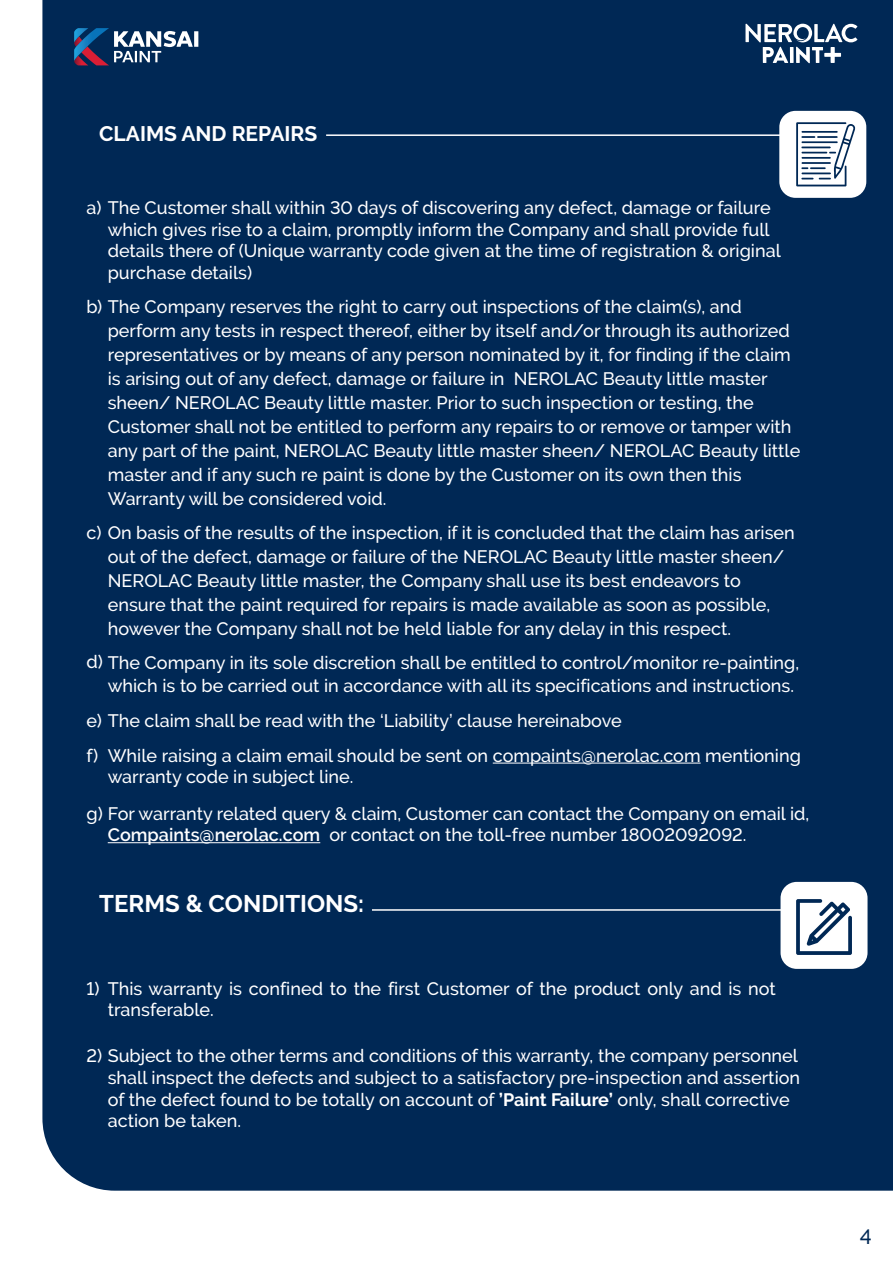
<style>
.page{position:relative;width:893px;height:1263px;background:#fff}
.page>*{position:absolute;margin:0;border:0;box-sizing:border-box;transform-origin:0 0}
.t1{font:700 24px "Raleway";color:#fff}
.t2{font:700 21px "Raleway";color:#fff}
.t3{font:500 20.7px "Raleway";color:#002855}
.t4{font:500 18px/24px "Raleway";color:#fff}
.s1{font-weight:600}
.s2{font-weight:700}
</style>
<div class="page">
<div style="left:42px;top:0;width:851px;height:1191px;background:#002855"></div>
<div style="left:779px;top:111px;width:87px;height:87px;background:#fff;border-radius:16px"></div>
<svg style="left:796px;top:122px;width:59px;height:64px"></svg>
<hr style="left:326px;top:134px;width:465px;height:2px;background:#fff">
<svg style="left:745px;top:24px;width:112px;height:39px"></svg>
<svg style="left:74px;top:28px;width:124px;height:37px"></svg>
<div style="left:780px;top:882px;width:87px;height:87px;background:#fff;border-radius:16px"></div>
<hr style="left:372px;top:909px;width:424px;height:2px;background:#fff">
<svg style="left:796px;top:899px;width:56px;height:56px"></svg>
<hr style="left:493px;top:763px;width:208px;height:1px;background:#fff">
<hr style="left:108px;top:842px;width:212px;height:1px;background:#fff">
<p class="t2" style="left:99px;top:122px;width:220px">CLAIMS AND REPAIRS</p>
<p class="t4" style="left:108px;top:197px;width:675px;line-height:21.6px;text-indent:-21px">a) The Customer shall within 30 days of discovering any defect, damage or failure which gives rise to a claim, promptly inform the Company and shall provide full details there of (Unique warranty code given at the time of registration &amp; original purchase details)</p>
<p class="t4" style="left:108px;top:295px;width:694px;text-indent:-21px">b) The Company reserves the right to carry out inspections of the claim(s), and perform any tests in respect thereof, either by itself and/or through its authorized representatives or by means of any person nominated by it, for finding if the claim is arising out of any defect, damage or failure in NEROLAC Beauty little master sheen/ NEROLAC Beauty little master. Prior to such inspection or testing, the Customer shall not be entitled to perform any repairs to or remove or tamper with any part of the paint, NEROLAC Beauty little master sheen/ NEROLAC Beauty little master and if any such re paint is done by the Customer on its own then this Warranty will be considered void.</p>
<p class="t4" style="left:108px;top:520px;width:689px;text-indent:-21px">c) On basis of the results of the inspection, if it is concluded that the claim has arisen out of the defect, damage or failure of the NEROLAC Beauty little master sheen/ NEROLAC Beauty little master, the Company shall use its best endeavors to ensure that the paint required for repairs is made available as soon as possible, however the Company shall not be held liable for any delay in this respect.</p>
<p class="t4" style="left:86px;top:650px;width:714px;text-align:right">d) The Company in its sole discretion shall be entitled to control/monitor re-painting, which is to be carried out in accordance with all its specifications and instructions.</p>
<p class="t4" style="left:86px;top:708px;width:537px">e) The claim shall be read with the ‘Liability’ clause hereinabove</p>
<p class="t4" style="left:108px;top:744px;width:695px;line-height:21.6px;text-indent:-21px">f) While raising a claim email should be sent on compaints@nerolac.com mentioning warranty code in subject line.</p>
<p class="t4" style="left:108px;top:803px;width:703px;line-height:21.6px;text-indent:-21px">g) For warranty related query &amp; claim, Customer can contact the Company on email id,<br><span class="s1">Compaints@nerolac.com</span> or contact on the toll-free number 18002092092.</p>
<h1 class="t1" style="left:99px;top:889px;width:266px">TERMS &amp; CONDITIONS:</h1>
<p class="t4" style="left:108px;top:978px;width:670px;line-height:21.6px;text-indent:-21px">1) This warranty is confined to the first Customer of the product only and is not transferable.</p>
<p class="t4" style="left:108px;top:1045px;width:694px;line-height:21.6px;text-indent:-21px">2) Subject to the other terms and conditions of this warranty, the company personnel shall inspect the defects and subject to a satisfactory pre-inspection and assertion of the defect found to be totally on account of <span class="s2">’Paint Failure’</span> only, shall corrective action be taken.</p>
<p class="t3" style="left:860px;top:1225px;width:13px">4</p>
</div>
